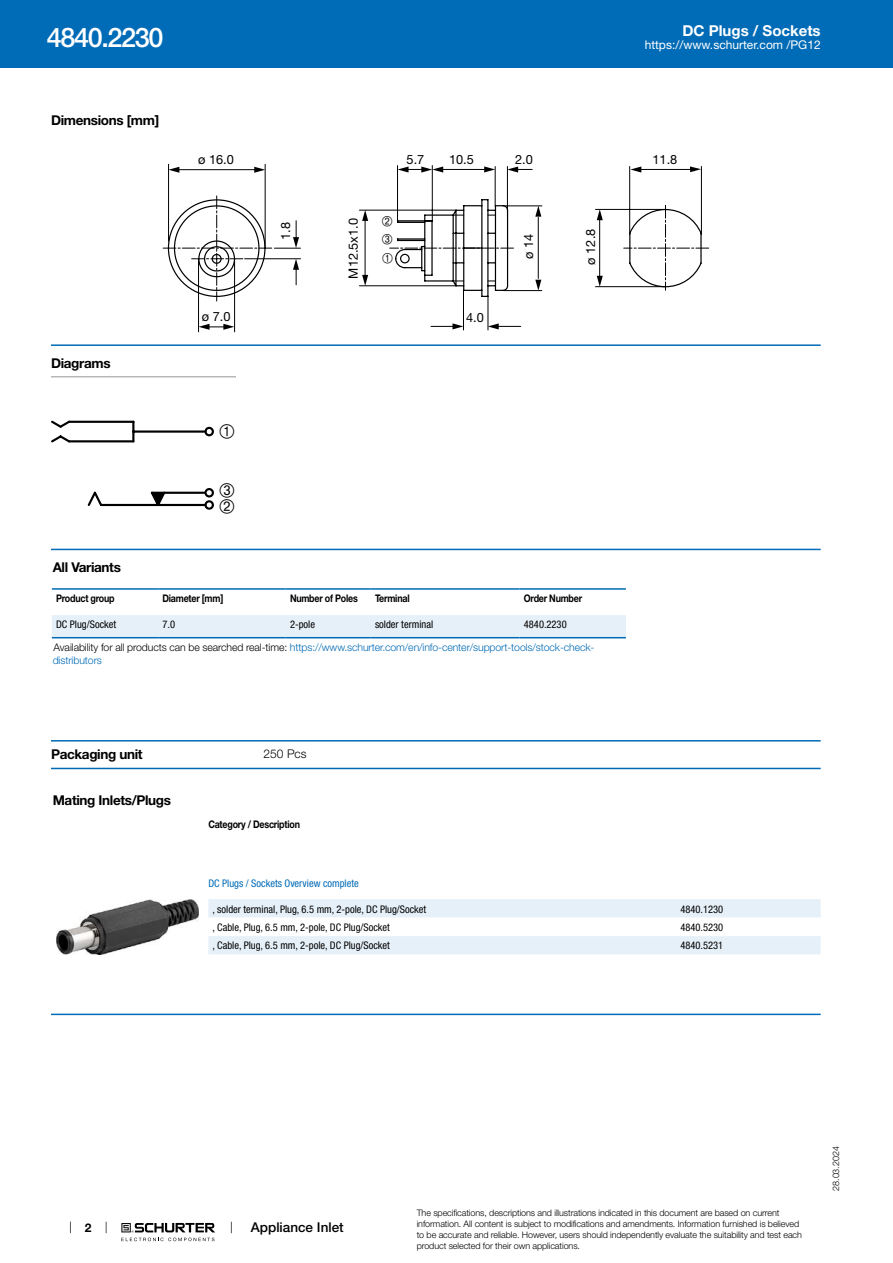
<style>
.page{position:relative;width:893px;height:1263px;background:#fff}
.page>*{position:absolute;margin:0;border:0;box-sizing:border-box;transform-origin:0 0}
.t1{font:500 27px "Helvetica Neue LT";letter-spacing:-.05em;color:#fff}
.t2{font:700 15px "Helvetica Neue LT";color:#fff}
.t3{font:700 13.5px "Helvetica Neue LT";letter-spacing:-.025em;color:#000}
.t4{font:500 13.5px "Helvetica Neue LT";color:#000}
.t5{font:12.75px "Helvetica Neue LT";color:#000}
.t6{font:12px "Helvetica Neue LT";color:#fff}
.t7{font:300 12px "Helvetica Neue LT";color:#000}
.t8{font:700 12px "Helvetica Neue LT";color:#000}
.t9{font:condensed 10.5px "Helvetica Neue LT";color:#000}
.t10{font:300 10.5px/22.6px "Helvetica Neue LT";letter-spacing:-.01em;color:#006bb6}
.t11{font:700 10.5px "Helvetica Neue LT";letter-spacing:-.025em;color:#000;scale:.85 1}
.t12{font:condensed 10.5px "Helvetica Neue LT";color:#006bb6}
.t13{font:300 9px/10.8px "Helvetica Neue LT";letter-spacing:-.01em;color:#000}
.s1{font-weight:400;font-stretch:condensed;color:#000}
.s2{color:#000}
</style>
<div class="page">
<svg style="left:70px;top:1221px;width:1px;height:12px"></svg>
<svg style="left:121px;top:1223px;width:94px;height:18px"></svg>
<div style="left:0;top:0;width:893px;height:68px;background:#006bb6"></div>
<svg style="left:300px;top:198px;width:403px;height:100px"></svg>
<hr style="left:439px;top:169px;width:49px;height:1px;background:#000">
<hr style="left:175px;top:169px;width:83px;height:1px;background:#000">
<hr style="left:495px;top:166px;width:1px;height:40px;background:#000">
<hr style="left:507px;top:166px;width:1px;height:46px;background:#000">
<hr style="left:432px;top:166px;width:1px;height:55px;background:#000">
<hr style="left:397px;top:166px;width:1px;height:56px;background:#000">
<hr style="left:168px;top:164px;width:1px;height:77px;background:#000">
<hr style="left:265px;top:164px;width:1px;height:84px;background:#000">
<hr style="left:701px;top:166px;width:1px;height:69px;background:#000">
<hr style="left:629px;top:166px;width:1px;height:69px;background:#000">
<hr style="left:234px;top:259px;width:1px;height:73px;background:#000">
<hr style="left:198px;top:259px;width:1px;height:73px;background:#000">
<hr style="left:359px;top:210px;width:97px;height:1px;background:#000">
<hr style="left:359px;top:286px;width:97px;height:1px;background:#000">
<hr style="left:365px;top:217px;width:1px;height:61px;background:#000">
<hr style="left:488px;top:296px;width:1px;height:34px;background:#000">
<hr style="left:463px;top:290px;width:1px;height:40px;background:#000">
<hr style="left:504px;top:206px;width:38px;height:1px;background:#000">
<hr style="left:504px;top:290px;width:38px;height:1px;background:#000">
<hr style="left:538px;top:217px;width:1px;height:61px;background:#000">
<hr style="left:639px;top:169px;width:56px;height:1px;background:#000">
<hr style="left:595px;top:209px;width:71px;height:1px;background:#000">
<hr style="left:595px;top:286px;width:71px;height:1px;background:#000">
<hr style="left:599px;top:217px;width:1px;height:61px;background:#000">
<svg style="left:484px;top:166px;width:11px;height:6px"></svg>
<svg style="left:690px;top:166px;width:11px;height:6px"></svg>
<svg style="left:398px;top:166px;width:45px;height:7px"></svg>
<svg style="left:168px;top:167px;width:11px;height:6px"></svg>
<svg style="left:254px;top:167px;width:11px;height:6px"></svg>
<svg style="left:507px;top:166px;width:25px;height:7px"></svg>
<svg style="left:630px;top:166px;width:11px;height:7px"></svg>
<svg style="left:199px;top:324px;width:35px;height:6px"></svg>
<svg style="left:362px;top:275px;width:6px;height:11px"></svg>
<svg style="left:362px;top:210px;width:6px;height:11px"></svg>
<svg style="left:163px;top:196px;width:137px;height:105px"></svg>
<svg style="left:431px;top:323px;width:32px;height:6px"></svg>
<svg style="left:488px;top:323px;width:33px;height:6px"></svg>
<svg style="left:535px;top:280px;width:6px;height:11px"></svg>
<svg style="left:535px;top:206px;width:6px;height:11px"></svg>
<svg style="left:597px;top:276px;width:6px;height:11px"></svg>
<svg style="left:597px;top:209px;width:6px;height:11px"></svg>
<hr style="left:51px;top:344px;width:770px;height:2px;background:#006bb6">
<hr style="left:51px;top:376px;width:185px;height:1px;background:#939598">
<hr style="left:51px;top:549px;width:770px;height:1px;background:#006bb6">
<svg style="left:52px;top:638px;width:574px;height:1px"></svg>
<div style="left:52px;top:615px;width:574px;height:22px;background:#e6f0f8"></div>
<hr style="left:52px;top:588px;width:106px;height:2px;background:#006bb6">
<hr style="left:158px;top:588px;width:128px;height:2px;background:#006bb6">
<hr style="left:286px;top:588px;width:85px;height:2px;background:#006bb6">
<hr style="left:371px;top:588px;width:149px;height:2px;background:#006bb6">
<hr style="left:520px;top:588px;width:106px;height:2px;background:#006bb6">
<hr style="left:52px;top:637px;width:106px;height:1px;background:#006bb6">
<hr style="left:158px;top:637px;width:128px;height:1px;background:#006bb6">
<hr style="left:286px;top:637px;width:85px;height:1px;background:#006bb6">
<hr style="left:371px;top:637px;width:149px;height:1px;background:#006bb6">
<hr style="left:520px;top:637px;width:106px;height:1px;background:#006bb6">
<hr style="left:51px;top:740px;width:770px;height:1px;background:#006bb6">
<hr style="left:51px;top:768px;width:770px;height:1px;background:#006bb6">
<img style="left:57px;top:899px;width:142px;height:55px">
<svg style="left:208px;top:899px;width:613px;height:55px"></svg>
<hr style="left:51px;top:1014px;width:770px;height:1px;background:#006bb6">
<svg style="left:382px;top:234px;width:131px;height:30px"></svg>
<svg style="left:382px;top:216px;width:10px;height:11px"></svg>
<svg style="left:51px;top:421px;width:163px;height:89px"></svg>
<h1 class="t1" style="left:47px;top:21px;width:118px">4840.2230</h1>
<h3 class="t3" style="left:51px;top:112px;width:110px">Dimensions [mm]</h3>
<h3 class="t3" style="left:51px;top:355px;width:61px">Diagrams</h3>
<h2 class="t2" style="left:682px;top:21px;width:140px">DC Plugs / Sockets</h2>
<h3 class="t6" style="left:645px;top:38px;width:178px">https://www.schurter.com /PG12</h3>
<h3 class="t5" style="left:198px;top:152px;width:37px">ø 16.0</h3>
<h3 class="t5" style="left:407px;top:151px;width:19px">5.7</h3>
<h3 class="t5" style="left:449px;top:151px;width:26px">10.5</h3>
<h3 class="t5" style="left:515px;top:151px;width:19px">2.0</h3>
<h3 class="t5" style="left:652px;top:151px;width:26px">11.8</h3>
<h3 class="t5" style="left:202px;top:309px;width:30px">ø 7.0</h3>
<h3 class="t5" style="left:278px;top:240px;width:19px;rotate:-90deg">1.8</h3>
<h3 class="t5" style="left:346px;top:279px;width:62px;rotate:-90deg">M12.5x1.0</h3>
<h3 class="t5" style="left:466px;top:309px;width:19px">4.0</h3>
<h3 class="t5" style="left:521px;top:259px;width:27px;rotate:-90deg">ø 14</h3>
<h3 class="t5" style="left:583px;top:265px;width:37px;rotate:-90deg">ø 12.8</h3>
<h3 class="t3" style="left:53px;top:559px;width:70px">All Variants</h3>
<p class="t11" style="left:56px;top:592px;width:70px">Product group</p>
<p class="t11" style="left:162px;top:592px;width:73px">Diameter [mm]</p>
<p class="t11" style="left:290px;top:592px;width:81px">Number of Poles</p>
<p class="t11" style="left:375px;top:592px;width:42px">Terminal</p>
<p class="t11" style="left:524px;top:592px;width:70px">Order Number</p>
<p class="t9" style="left:56px;top:619px;width:62px">DC Plug/Socket</p>
<p class="t9" style="left:162px;top:619px;width:14px">7.0</p>
<p class="t9" style="left:290px;top:619px;width:27px">2-pole</p>
<p class="t9" style="left:375px;top:619px;width:60px">solder terminal</p>
<p class="t10" style="left:54px;top:613px;width:542px;text-indent:470px"><span class="s1">4840.2230<br></span><span class="s2">Availability for all products can be searched real-time:</span> https://www.schurter.com/en/info-center/support-tools/stock-check-</p>
<p class="t10" style="left:53px;top:648px;width:51px">distributors</p>
<h3 class="t3" style="left:51px;top:746px;width:93px">Packaging unit</h3>
<h3 class="t7" style="left:264px;top:746px;width:44px">250 Pcs</h3>
<h3 class="t3" style="left:53px;top:791px;width:120px">Mating Inlets/Plugs</h3>
<p class="t11" style="left:208px;top:817px;width:109px">Category / Description</p>
<p class="t12" style="left:208px;top:877px;width:152px">DC Plugs / Sockets Overview complete</p>
<p class="t9" style="left:213px;top:903px;width:215px">, solder terminal, Plug, 6.5 mm, 2-pole, DC Plug/Socket</p>
<p class="t9" style="left:680px;top:903px;width:44px">4840.1230</p>
<p class="t9" style="left:213px;top:921px;width:179px">, Cable, Plug, 6.5 mm, 2-pole, DC Plug/Socket</p>
<p class="t9" style="left:680px;top:921px;width:44px">4840.5230</p>
<p class="t9" style="left:213px;top:940px;width:179px">, Cable, Plug, 6.5 mm, 2-pole, DC Plug/Socket</p>
<p class="t9" style="left:680px;top:940px;width:44px">4840.5231</p>
<h3 class="t8" style="left:85px;top:1220px;width:8px">2</h3>
<h3 class="t4" style="left:251px;top:1219px;width:94px">Appliance Inlet</h3>
<p class="t13" style="left:417px;top:1207px;width:387px">The specifications, descriptions and illustrations indicated in this document are based on current information. All content is subject to modifications and amendments. Information furnished is believed to be accurate and reliable. However, users should independently evaluate the suitability and test each product selected for their own applications.</p>
<p class="t13" style="left:830px;top:1191px;width:46px;rotate:-90deg">28.03.2024</p>
</div>
